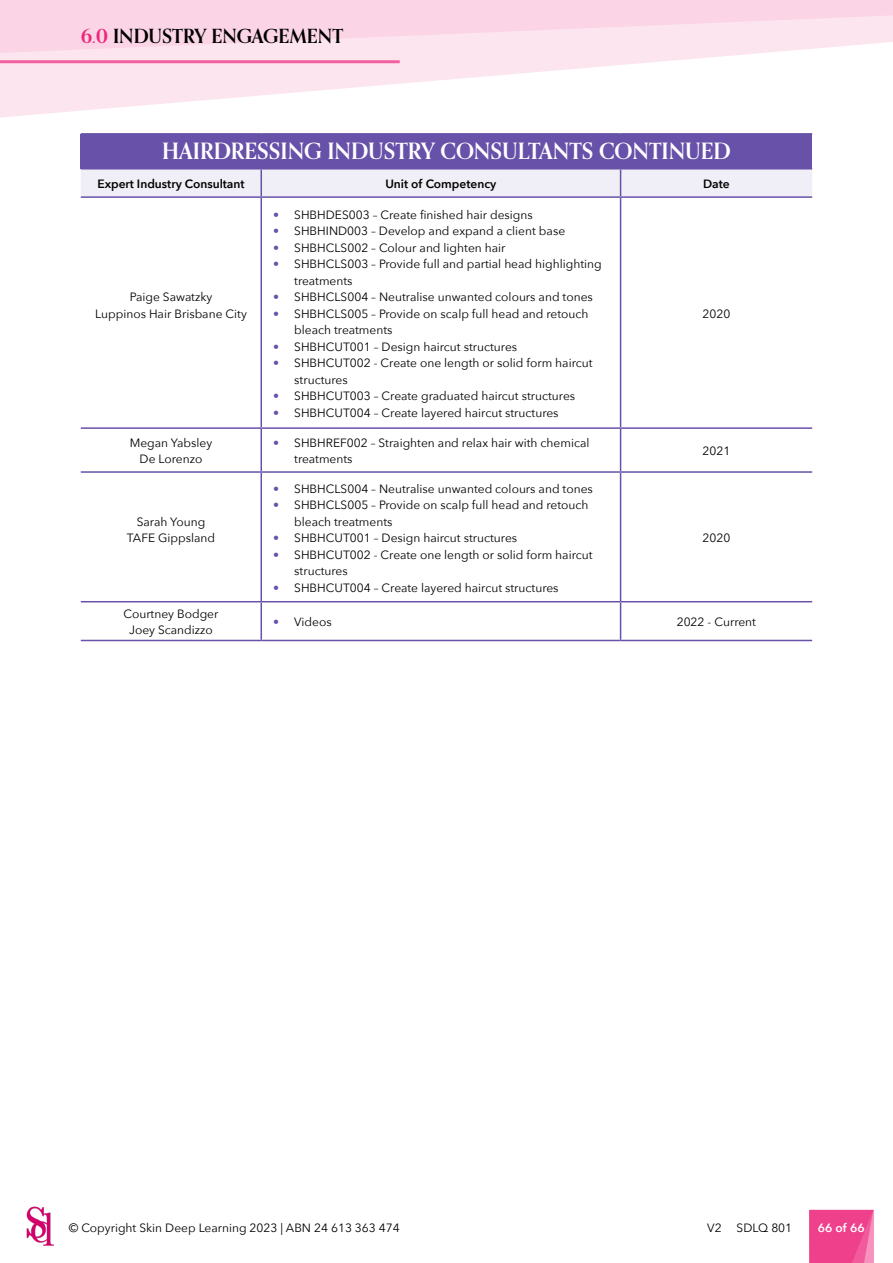
<style>
.page{position:relative;width:893px;height:1263px;background:#fff}
.page>*{position:absolute;margin:0;border:0;box-sizing:border-box;transform-origin:0 0}
.t1{font:700 22.5px "Orpheus Pro";color:#fff}
.t2{font:700 19.5px "Orpheus Pro";color:#000}
.t3{font:12px/16.5px "Avenir Next";color:#000}
.t4{font:600 12px "Avenir Next";color:#000}
.t5{font:600 12px "Avenir Next";color:#fff}
.s1{color:#ed257b}
.s2{color:#6851a8}
</style>
<div class="page">
<svg style="left:809px;top:1210px;width:64px;height:53px;background:#ef4890"></svg>
<svg style="left:0;top:56px;width:723px;height:62px"></svg>
<svg style="left:0;top:0;width:893px;height:56px;background:#fbdbe9"></svg>
<div style="left:81px;top:134px;width:731px;height:35px;background:#6851a8"></div>
<hr style="left:81px;top:133px;width:180px;height:2px;background:#6851a8">
<hr style="left:261px;top:133px;width:360px;height:2px;background:#6851a8">
<hr style="left:621px;top:133px;width:191px;height:2px;background:#6851a8">
<hr style="left:261px;top:196px;width:360px;height:2px;background:#6851a8">
<hr style="left:261px;top:427px;width:360px;height:2px;background:#6851a8">
<hr style="left:261px;top:471px;width:360px;height:2px;background:#6851a8">
<hr style="left:261px;top:601px;width:360px;height:1px;background:#6851a8">
<hr style="left:261px;top:640px;width:360px;height:1px;background:#6851a8">
<hr style="left:81px;top:196px;width:180px;height:2px;background:#6851a8">
<hr style="left:260px;top:198px;width:2px;height:229px;background:#6851a8">
<hr style="left:81px;top:427px;width:180px;height:2px;background:#6851a8">
<hr style="left:260px;top:429px;width:2px;height:42px;background:#6851a8">
<hr style="left:81px;top:471px;width:180px;height:2px;background:#6851a8">
<hr style="left:260px;top:473px;width:2px;height:128px;background:#6851a8">
<hr style="left:81px;top:601px;width:180px;height:1px;background:#6851a8">
<hr style="left:260px;top:602px;width:2px;height:38px;background:#6851a8">
<hr style="left:81px;top:640px;width:180px;height:1px;background:#6851a8">
<div style="left:81px;top:169px;width:731px;height:28px;background:#f0eef6"></div>
<hr style="left:621px;top:196px;width:191px;height:2px;background:#6851a8">
<hr style="left:620px;top:198px;width:1px;height:229px;background:#6851a8">
<hr style="left:621px;top:427px;width:191px;height:2px;background:#6851a8">
<hr style="left:620px;top:429px;width:1px;height:42px;background:#6851a8">
<hr style="left:621px;top:471px;width:191px;height:2px;background:#6851a8">
<hr style="left:620px;top:473px;width:1px;height:128px;background:#6851a8">
<hr style="left:621px;top:601px;width:191px;height:1px;background:#6851a8">
<hr style="left:620px;top:602px;width:1px;height:38px;background:#6851a8">
<hr style="left:621px;top:640px;width:191px;height:1px;background:#6851a8">
<img style="left:26px;top:1206px;width:28px;height:40px">
<p class="t2" style="left:81px;top:23px;width:264px"><span class="s1">6.0</span> INDUSTRY ENGAGEMENT</p>
<p class="t1" style="left:162px;top:137px;width:570px">HAIRDRESSING INDUSTRY CONSULTANTS CONTINUED</p>
<p class="t4" style="left:97px;top:174px;width:149px">Expert Industry Consultant</p>
<p class="t4" style="left:385px;top:174px;width:112px">Unit of Competency</p>
<p class="t4" style="left:703px;top:174px;width:28px">Date</p>
<p class="t3" style="left:130px;top:288px;width:84px">Paige Sawatzky</p>
<p class="t3" style="left:95px;top:305px;width:153px">Luppinos Hair Brisbane City</p>
<p class="t3" style="left:130px;top:434px;width:84px">Megan Yabsley</p>
<p class="t3" style="left:140px;top:450px;width:64px">De Lorenzo</p>
<p class="t3" style="left:137px;top:513px;width:70px">Sarah Young</p>
<p class="t3" style="left:127px;top:529px;width:90px">TAFE Gippsland</p>
<p class="t3" style="left:124px;top:605px;width:96px">Courtney Bodger</p>
<p class="t3" style="left:129px;top:621px;width:85px">Joey Scandizzo</p>
<p class="t3" style="left:273px;top:206px;width:261px"><span class="s2">•</span> SHBHDES003 – Create finished hair designs</p>
<p class="t3" style="left:273px;top:222px;width:294px"><span class="s2">•</span> SHBHIND003 – Develop and expand a client base</p>
<p class="t3" style="left:273px;top:239px;width:234px"><span class="s2">•</span> SHBHCLS002 – Colour and lighten hair</p>
<p class="t3" style="left:294px;top:255px;width:309px;text-indent:-21px"><span class="s2">•</span> SHBHCLS003 – Provide full and partial head highlighting treatments</p>
<p class="t3" style="left:273px;top:288px;width:321px"><span class="s2">•</span> SHBHCLS004 – Neutralise unwanted colours and tones</p>
<p class="t3" style="left:294px;top:305px;width:296px;text-indent:-21px"><span class="s2">•</span> SHBHCLS005 – Provide on scalp full head and retouch bleach treatments</p>
<p class="t3" style="left:273px;top:338px;width:246px"><span class="s2">•</span> SHBHCUT001 – Design haircut structures</p>
<p class="t3" style="left:294px;top:354px;width:300px;text-indent:-21px"><span class="s2">•</span> SHBHCUT002 - Create one length or solid form haircut structures</p>
<p class="t3" style="left:273px;top:387px;width:304px"><span class="s2">•</span> SHBHCUT003 – Create graduated haircut structures</p>
<p class="t3" style="left:273px;top:404px;width:287px"><span class="s2">•</span> SHBHCUT004 – Create layered haircut structures</p>
<p class="t3" style="left:702px;top:305px;width:29px">2020</p>
<p class="t3" style="left:294px;top:434px;width:297px;text-indent:-21px"><span class="s2">•</span> SHBHREF002 – Straighten and relax hair with chemical treatments</p>
<p class="t3" style="left:702px;top:442px;width:29px">2021</p>
<p class="t3" style="left:273px;top:480px;width:321px"><span class="s2">•</span> SHBHCLS004 – Neutralise unwanted colours and tones</p>
<p class="t3" style="left:294px;top:496px;width:296px;text-indent:-21px"><span class="s2">•</span> SHBHCLS005 – Provide on scalp full head and retouch bleach treatments</p>
<p class="t3" style="left:273px;top:529px;width:246px"><span class="s2">•</span> SHBHCUT001 – Design haircut structures</p>
<p class="t3" style="left:294px;top:546px;width:300px;text-indent:-21px"><span class="s2">•</span> SHBHCUT002 - Create one length or solid form haircut structures</p>
<p class="t3" style="left:273px;top:579px;width:287px"><span class="s2">•</span> SHBHCUT004 – Create layered haircut structures</p>
<p class="t3" style="left:702px;top:529px;width:29px">2020</p>
<p class="t3" style="left:273px;top:613px;width:60px"><span class="s2">•</span> Videos</p>
<p class="t3" style="left:677px;top:613px;width:81px">2022 - Current</p>
<p class="t3" style="left:69px;top:1219px;width:332px">© Copyright Skin Deep Learning 2023 | ABN 24 613 363 474</p>
<p class="t3" style="left:707px;top:1219px;width:87px">V2 SDLQ 801</p>
<p class="t5" style="left:818px;top:1217px;width:48px">66 of 66</p>
</div>
